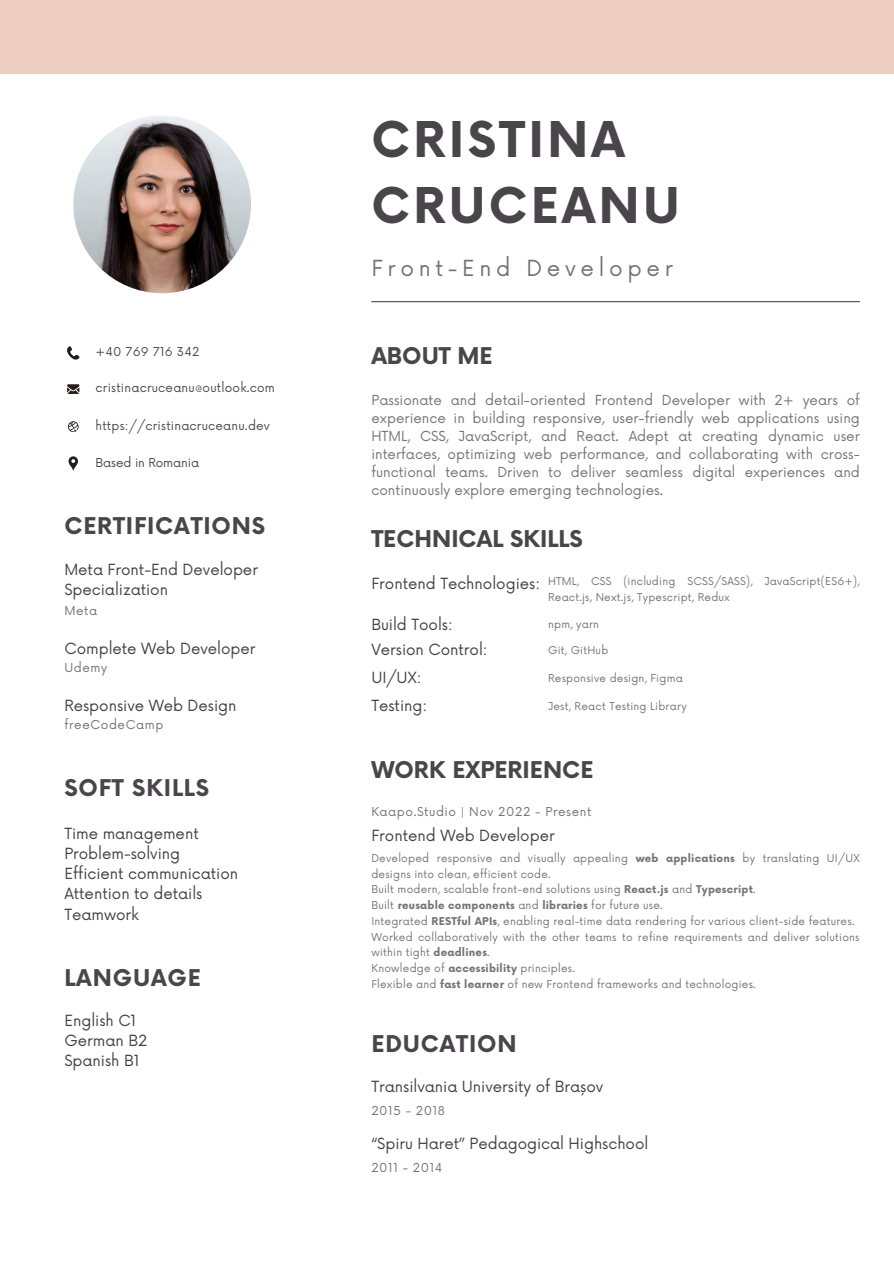
<style>
.page{position:relative;width:894px;height:1264px;background:#fff}
.page>*{position:absolute;margin:0;border:0;box-sizing:border-box;transform-origin:0 0}
.t1{font:700 48px/66.3px "Now";letter-spacing:.07em;color:#4a454b}
.t2{font:700 22.5px "Now";letter-spacing:.035em;color:#4a454b}
.t3{font:700 22.5px "Now";color:#4a454b}
.t4{font:21.6px "Now";letter-spacing:.215em;color:#737373}
.t5{font:15px/20.2px "Now";letter-spacing:-.005em;color:#414042}
.t6{font:13.5px/18px "Now";color:#737373;text-align:justify}
.t7{font:12px "Now";letter-spacing:.015em;color:#464a4e}
.t8{font:12px "Now";letter-spacing:.045em;color:#737373}
.t9{font:12px "Now";letter-spacing:-.01em;color:#464a4e}
.t10{font:10.5px/15.8px "Now";letter-spacing:.02em;color:#737373}
.t11{font:700 10.5px "Now";letter-spacing:.02em;color:#737373}
.s1{font-weight:700}
.s2{font-weight:400}
</style>
<div class="page">
<div style="left:0;top:0;width:893px;height:73px;background:#f0cfc3"></div>
<img style="left:73px;top:115px;width:178px;height:178px;border-radius:50%">
<hr style="left:371px;top:301px;width:488px;height:1px;background:#464a4e">
<svg style="left:67px;top:346px;width:12px;height:14px"></svg>
<svg style="left:68px;top:421px;width:11px;height:11px"></svg>
<svg style="left:67px;top:384px;width:12px;height:10px"></svg>
<svg style="left:68px;top:456px;width:10px;height:15px"></svg>
<p class="t7" style="left:95px;top:345px;width:105px">+40 769 716 342</p>
<h3 class="t7" style="left:95px;top:381px;width:181px">cristinacruceanu@outlook.com</h3>
<h1 class="t7" style="left:95px;top:419px;width:176px">https://cristinacruceanu.dev</h1>
<p class="t9" style="left:95px;top:456px;width:105px">Based in Romania</p>
<p class="t2" style="left:64px;top:514px;width:202px">CERTIFICATIONS</p>
<p class="t5" style="left:64px;top:560px;width:195px">Meta Front-End Developer<br>Specialization</p>
<h2 class="t8" style="left:64px;top:604px;width:34px">Meta</h2>
<p class="t5" style="left:64px;top:639px;width:193px">Complete Web Developer</p>
<p class="t8" style="left:64px;top:661px;width:44px">Udemy</p>
<h5 class="t5" style="left:64px;top:696px;width:174px">Responsive Web Design</h5>
<p class="t8" style="left:64px;top:717px;width:100px">freeCodeCamp</p>
<p class="t2" style="left:64px;top:776px;width:146px">SOFT SKILLS</p>
<p class="t5" style="left:64px;top:823px;width:175px">Time management<br>Problem-solving<br>Efficient communication<br>Attention to details<br>Teamwork</p>
<p class="t2" style="left:64px;top:965px;width:138px">LANGUAGE</p>
<h5 class="t5" style="left:64px;top:1011px;width:84px">English C1<br>German B2<br>Spanish B1</h5>
<h5 class="t1" style="left:371px;top:109px;width:310px">CRISTINA<br>CRUCEANU</h5>
<p class="t4" style="left:371px;top:256px;width:303px">Front-End Developer</p>
<p class="t2" style="left:371px;top:344px;width:123px">ABOUT ME</p>
<p class="t6" style="left:371px;top:392px;width:490px">Passionate and detail-oriented Frontend Developer with 2+ years of experience in building responsive, user-friendly web applications using HTML, CSS, JavaScript, and React. Adept at creating dynamic user interfaces, optimizing web performance, and collaborating with cross&shy;functional teams. Driven to deliver seamless digital experiences and continuously explore emerging technologies.</p>
<h5 class="t3" style="left:371px;top:527px;width:213px">TECHNICAL SKILLS</h5>
<p class="t5" style="left:371px;top:574px;width:170px">Frontend Technologies:</p>
<h5 class="t10" style="left:548px;top:574px;width:313px">HTML, CSS (including SCSS/SASS), JavaScript(ES6+),<br>React.js, Next.js, Typescript, Redux</h5>
<h5 class="t5" style="left:371px;top:614px;width:83px">Build Tools:</h5>
<p class="t10" style="left:548px;top:617px;width:53px">npm, yarn</p>
<p class="t5" style="left:371px;top:668px;width:51px">UI/UX:</p>
<h4 class="t10" style="left:548px;top:670px;width:136px">Responsive design, Figma</h4>
<p class="t5" style="left:371px;top:696px;width:57px">Testing:</p>
<h5 class="t10" style="left:548px;top:699px;width:140px">Jest, React Testing Library</h5>
<p class="t5" style="left:371px;top:640px;width:118px">Version Control:</p>
<h2 class="t10" style="left:548px;top:642px;width:62px">Git, GitHub</h2>
<h2 class="t3" style="left:371px;top:758px;width:223px">WORK EXPERIENCE</h2>
<h2 class="t8" style="left:371px;top:805px;width:221px">Kaapo.Studio | Nov 2022 - Present</h2>
<h6 class="t5" style="left:371px;top:826px;width:185px">Frontend Web Developer</h6>
<h5 class="t10" style="left:371px;top:850px;width:489px">Developed responsive and visually appealing <span class="s1">web applications</span> by translating UI/UX designs into clean, efficient code.</h5>
<p class="t10" style="left:371px;top:882px;width:385px">Built modern, scalable front-end solutions using <span class="s1">React.js</span> and <span class="s1">Typescript</span>.</p>
<h2 class="t11" style="left:371px;top:899px;width:293px"><span class="s2">Built</span> reusable components <span class="s2">and</span> libraries <span class="s2">for future use.</span></h2>
<p class="t10" style="left:371px;top:913px;width:484px">Integrated <span class="s1">RESTful APIs</span>, enabling real-time data rendering for various client-side features.</p>
<h2 class="t10" style="left:371px;top:929px;width:489px">Worked collaboratively with the other teams to refine requirements and deliver solutions within tight <span class="s1">deadlines</span>.</h2>
<h5 class="t10" style="left:371px;top:961px;width:205px">Knowledge of <span class="s1">accessibility</span> principles.</h5>
<h2 class="t10" style="left:371px;top:976px;width:386px">Flexible and <span class="s1">fast learner</span> of new Frontend frameworks and technologies.</h2>
<p class="t2" style="left:371px;top:1032px;width:147px">EDUCATION</p>
<p class="t5" style="left:371px;top:1077px;width:233px">Transilvania University of Brașov</p>
<h5 class="t8" style="left:371px;top:1104px;width:75px">2015 - 2018</h5>
<p class="t5" style="left:371px;top:1133px;width:278px">“Spiru Haret” Pedagogical Highschool</p>
<p class="t8" style="left:371px;top:1160px;width:72px">2011 - 2014</p>
</div>
